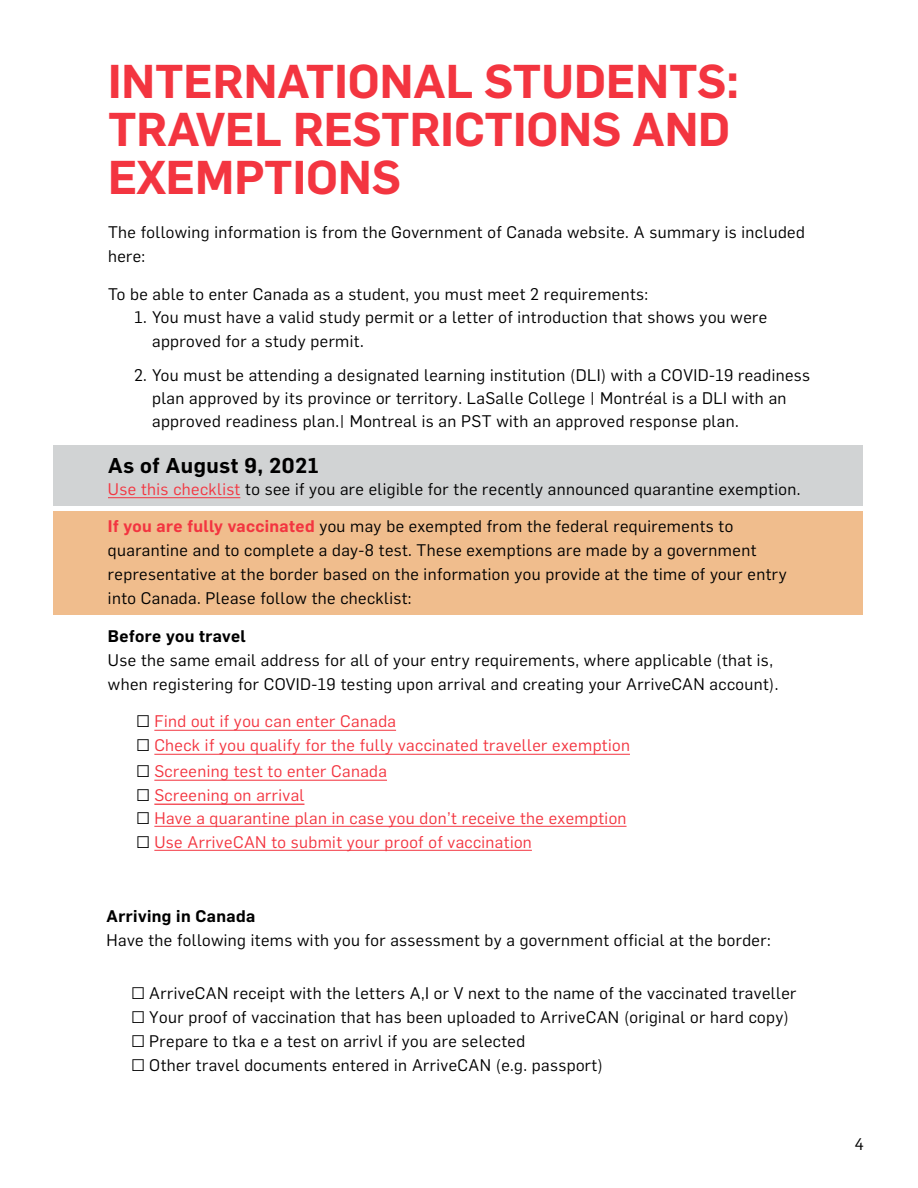
<style>
.page{position:relative;width:918px;height:1188px;background:#fff}
.page>*{position:absolute;margin:0;border:0;box-sizing:border-box;transform-origin:0 0}
.t1{font:600 46.5px/48px "Flama";color:#f33540}
.t2{font:600 21px "Flama";letter-spacing:.025em;color:#000}
.t3{font:16.5px/24px "Flama";letter-spacing:.025em;color:#000}
.t4{font:16.5px "Flama";letter-spacing:.025em;color:#f33540}
.t5{font:600 16.5px "Flama";letter-spacing:.025em;color:#000}
.s1{color:#f33540}
.s2{font-weight:600;color:#f33540}
.s3{color:#000}
</style>
<div class="page">
<div style="left:53px;top:446px;width:810px;height:60px;background:#d1d3d4"></div>
<div style="left:53px;top:512px;width:810px;height:103px;background:#f0bd8d"></div>
<hr style="left:108px;top:497px;width:132px;height:1px;background:#f33540">
<hr style="left:154px;top:850px;width:378px;height:1px;background:#f33540">
<hr style="left:154px;top:826px;width:473px;height:1px;background:#f33540">
<hr style="left:154px;top:804px;width:150px;height:1px;background:#f33540">
<hr style="left:154px;top:780px;width:233px;height:1px;background:#f33540">
<hr style="left:154px;top:754px;width:476px;height:1px;background:#f33540">
<hr style="left:154px;top:730px;width:242px;height:1px;background:#f33540">
<h1 class="t1" style="left:108px;top:54px;width:633px">INTERNATIONAL STUDENTS:<br>TRAVEL RESTRICTIONS AND<br>EXEMPTIONS</h1>
<p class="t3" style="left:108px;top:220px;width:698px">The following information is from the Government of Canada website. A summary is included here:</p>
<p class="t3" style="left:108px;top:281px;width:542px">To be able to enter Canada as a student, you must meet 2 requirements:</p>
<p class="t3" style="left:152px;top:304px;width:617px;line-height:23.5px;text-indent:-18px">1. You must have a valid study permit or a letter of introduction that shows you were approved for a study permit.</p>
<p class="t3" style="left:152px;top:362px;width:660px;line-height:23.2px;text-indent:-18px">2. You must be attending a designated learning institution (DLI) with a COVID-19 readiness plan approved by its province or territory. LaSalle College | Montréal is a DLI with an approved readiness plan.| Montreal is an PST with an approved response plan.</p>
<p class="t2" style="left:108px;top:451px;width:212px">As of August 9, 2021</p>
<p class="t3" style="left:108px;top:476px;width:694px"><span class="s1">Use this checklist</span> to see if you are eligible for the recently announced quarantine exemption.</p>
<p class="t3" style="left:108px;top:514px;width:680px"><span class="s2">If you are fully vaccinated</span> you may be exempted from the federal requirements to quarantine and to complete a day-8 test. These exemptions are made by a government representative at the border based on the information you provide at the time of your entry into Canada. Please follow the checklist:</p>
<p class="t5" style="left:108px;top:624px;width:139px">Before you travel</p>
<p class="t3" style="left:108px;top:647px;width:672px">Use the same email address for all of your entry requirements, where applicable (that is, when registering for COVID-19 testing upon arrival and creating your ArriveCAN account).</p>
<p class="t4" style="left:137px;top:710px;width:261px"><span class="s3">□</span> Find out if you can enter Canada</p>
<p class="t4" style="left:137px;top:734px;width:495px"><span class="s3">□</span> Check if you qualify for the fully vaccinated traveller exemption</p>
<p class="t4" style="left:137px;top:760px;width:252px"><span class="s3">□</span> Screening test to enter Canada</p>
<p class="t4" style="left:137px;top:784px;width:169px"><span class="s3">□</span> Screening on arrival</p>
<p class="t4" style="left:137px;top:806px;width:491px"><span class="s3">□</span> Have a quarantine plan in case you don’t receive the exemption</p>
<p class="t4" style="left:137px;top:830px;width:397px"><span class="s3">□</span> Use ArriveCAN to submit your proof of vaccination</p>
<p class="t5" style="left:107px;top:904px;width:150px">Arriving in Canada</p>
<p class="t3" style="left:107px;top:927px;width:666px">Have the following items with you for assessment by a government official at the border:</p>
<p class="t3" style="left:132px;top:980px;width:666px">□ ArriveCAN receipt with the letters A,I or V next to the name of the vaccinated traveller</p>
<p class="t3" style="left:132px;top:1004px;width:659px">□ Your proof of vaccination that has been uploaded to ArriveCAN (original or hard copy)</p>
<p class="t3" style="left:132px;top:1028px;width:395px">□ Prepare to tka e a test on arrivl if you are selected</p>
<p class="t3" style="left:132px;top:1052px;width:473px">□ Other travel documents entered in ArriveCAN (e.g. passport)</p>
<p class="t3" style="left:854px;top:1131px;width:11px">4</p>
</div>
